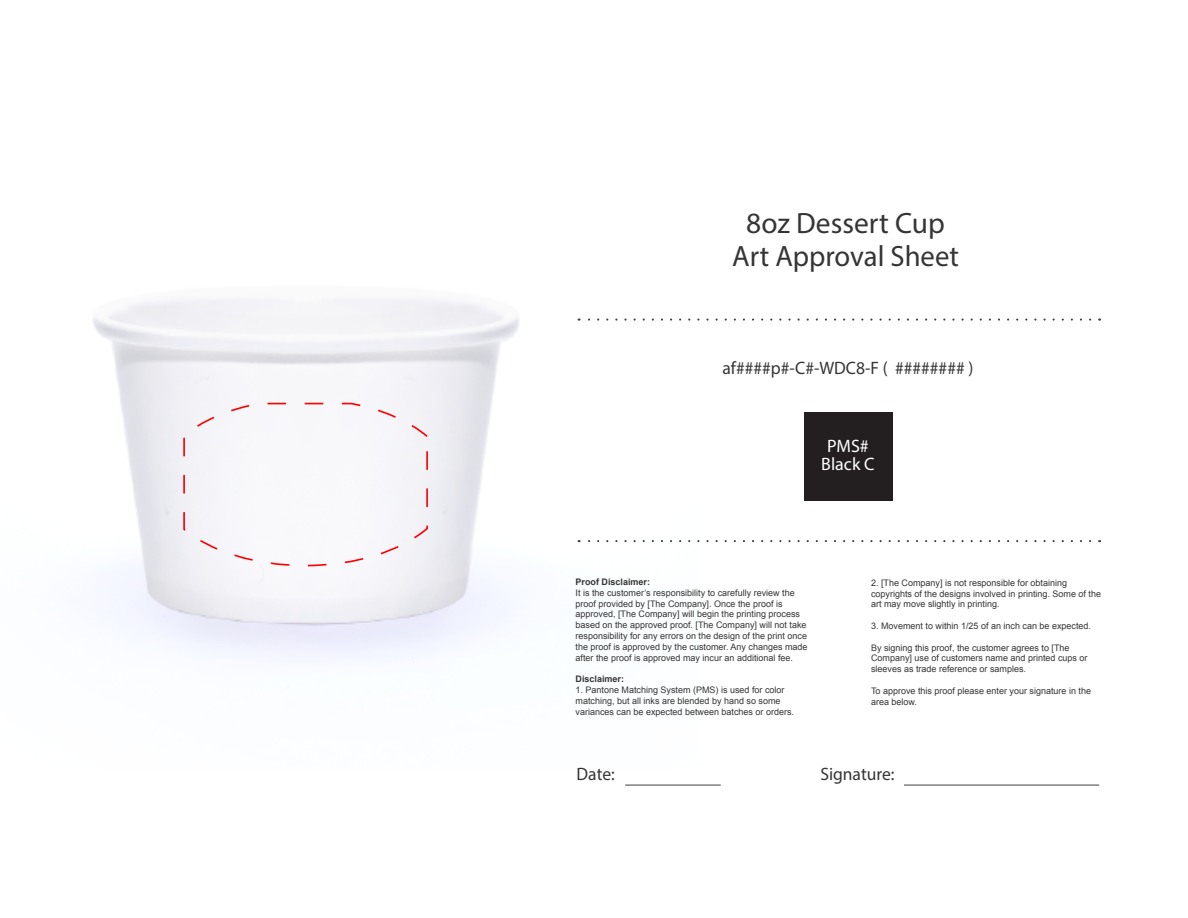
<style>
.page{position:relative;width:1188px;height:918px;background:#fff}
.page>*{position:absolute;margin:0;border:0;box-sizing:border-box;transform-origin:0 0}
.t1{font:29.4px "Myriad Pro";color:#353535}
.t2{font:18px "Myriad Pro";color:#353535}
.t3{font:18px/18px "Myriad Pro";color:#fff;text-align:center}
.t4{font:9px/10.8px "Arial";color:#353535}
.t5{font:700 9px "Arial";color:#353535}
</style>
<div class="page">
<img style="left:93px;top:299px;width:606px;height:364px">
<svg style="left:182px;top:402px;width:247px;height:165px"></svg>
<div style="left:804px;top:412px;width:88px;height:89px;background:#231f20"></div>
<svg style="left:579px;top:540px;width:511px;height:2px"></svg>
<hr style="left:625px;top:785px;width:96px;height:1px;background:#3d3d3d">
<hr style="left:904px;top:785px;width:195px;height:1px;background:#3d3d3d">
<svg style="left:579px;top:319px;width:511px;height:2px"></svg>
<h1 class="t1" style="left:746px;top:205px;width:200px">8oz Dessert Cup</h1>
<h1 class="t1" style="left:732px;top:238px;width:228px">Art Approval Sheet</h1>
<h2 class="t2" style="left:723px;top:357px;width:252px">af####p#-C#-WDC8-F ( ######## )</h2>
<h2 class="t3" style="left:821px;top:436px;width:55px">PMS#<br>Black C</h2>
<p class="t5" style="left:576px;top:576px;width:76px">Proof Disclaimer:</p>
<p class="t4" style="left:576px;top:587px;width:234px">It is the customer’s responsibility to carefully review the proof provided by [The Company]. Once the proof is approved, [The Company] will begin the printing process based on the approved proof. [The Company] will not take responsibility for any errors on the design of the print once the proof is approved by the customer. Any changes made after the proof is approved may incur an additional fee.</p>
<p class="t5" style="left:576px;top:673px;width:50px">Disclaimer:</p>
<p class="t4" style="left:576px;top:685px;width:220px">1. Pantone Matching System (PMS) is used for color matching, but all inks are blended by hand so some variances can be expected between batches or orders.</p>
<p class="t4" style="left:871px;top:577px;width:232px">2. [The Company] is not responsible for obtaining copyrights of the designs involved in printing. Some of the art may move slightly in printing.</p>
<p class="t4" style="left:871px;top:620px;width:222px">3. Movement to within 1/25 of an inch can be expected.</p>
<p class="t4" style="left:871px;top:642px;width:218px">By signing this proof, the customer agrees to [The<br>Company] use of customers name and printed cups or sleeves as trade reference or samples.</p>
<p class="t4" style="left:871px;top:685px;width:222px">To approve this proof please enter your signature in the area below.</p>
<h2 class="t2" style="left:577px;top:763px;width:40px">Date:</h2>
<h2 class="t2" style="left:820px;top:763px;width:75px">Signature:</h2>
</div>
